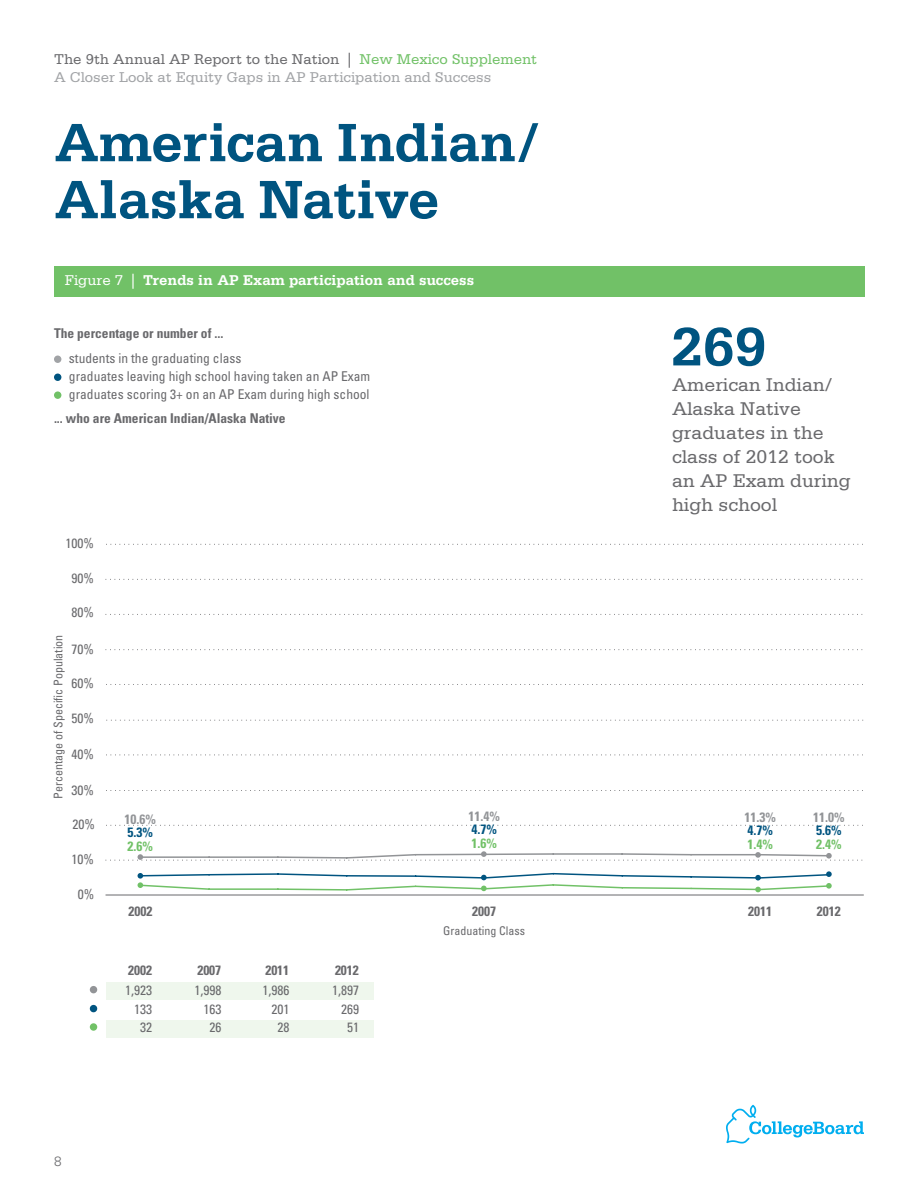
<style>
.page{position:relative;width:918px;height:1188px;background:#fff}
.page>*{position:absolute;margin:0;border:0;box-sizing:border-box;transform-origin:0 0}
.t1{font:700 57px "Serifa Std";color:#005480}
.t2{font:19.5px/24px "Serifa Std";color:#69696c}
.t3{font:15px/18px "Serifa Std";color:#a1a3a6}
.t4{font:700 15px "Serifa Std";color:#fff}
.t5{font:condensed 13.5px/18.5px "Univers LT Std";color:#69696c;text-align:right}
.t6{font:700 condensed 13.5px "Univers LT Std";color:#69696c}
.t7{font:700 condensed 13.5px/13.5px "Univers LT Std";color:#929497}
.t8{font:300 13.5px "Univers LT Std";color:#69696c}
.t9{font:condensed 12px "Univers LT Std";color:#69696c}
.s1{color:#69696c}
.s2{color:#71c167}
.s3{font-weight:400}
.s4{color:#005480}
</style>
<div class="page">
<hr style="left:106px;top:895px;width:758px;height:1px;background:#69696c">
<svg style="left:106px;top:825px;width:757px;height:1px"></svg>
<svg style="left:106px;top:790px;width:757px;height:1px"></svg>
<svg style="left:106px;top:755px;width:757px;height:1px"></svg>
<svg style="left:106px;top:720px;width:758px;height:1px"></svg>
<svg style="left:106px;top:684px;width:757px;height:1px"></svg>
<svg style="left:106px;top:649px;width:757px;height:1px"></svg>
<svg style="left:106px;top:614px;width:757px;height:1px"></svg>
<div style="left:106px;top:1020px;width:267px;height:17px;background:#eff7ed"></div>
<div style="left:90px;top:1023px;width:7px;height:8px;background:#71c167;border-radius:50%"></div>
<svg style="left:106px;top:579px;width:757px;height:1px"></svg>
<svg style="left:106px;top:544px;width:757px;height:1px"></svg>
<div style="left:106px;top:982px;width:267px;height:18px;background:#eff7ed"></div>
<div style="left:90px;top:986px;width:7px;height:7px;background:#929497;border-radius:50%"></div>
<div style="left:90px;top:1005px;width:7px;height:7px;background:#005480;border-radius:50%"></div>
<svg style="left:138px;top:871px;width:694px;height:21px"></svg>
<svg style="left:106px;top:851px;width:757px;height:10px"></svg>
<div style="left:54px;top:356px;width:7px;height:7px;background:#a1a3a6;border-radius:50%"></div>
<div style="left:54px;top:374px;width:7px;height:7px;background:#005480;border-radius:50%"></div>
<div style="left:54px;top:391px;width:7px;height:8px;background:#71c167;border-radius:50%"></div>
<div style="left:54px;top:266px;width:810px;height:30px;background:#71c167"></div>
<svg style="left:726px;top:1105px;width:138px;height:39px"></svg>
<p class="t3" style="left:54px;top:50px;width:485px"><span class="s1">The 9th Annual AP Report to the Nation |</span> <span class="s2">New Mexico Supplement<br></span>A Closer Look at Equity Gaps in AP Participation and Success</p>
<p class="t1" style="left:55px;top:109px;width:486px">American Indian/</p>
<p class="t1" style="left:55px;top:166px;width:386px">Alaska Native</p>
<p class="t4" style="left:65px;top:272px;width:411px"><span class="s3">Figure 7 |</span> Trends in AP Exam participation and success</p>
<p class="t6" style="left:54px;top:325px;width:171px">The percentage or number of ...</p>
<p class="t5" style="left:69px;top:349px;width:303px;line-height:18px;text-align:left">students in the graduating class<br>graduates leaving high school having taken an AP Exam graduates scoring 3+ on an AP Exam during high school</p>
<p class="t6" style="left:54px;top:410px;width:233px">... who are American Indian/Alaska Native</p>
<p class="t5" style="left:65px;top:534px;width:30px">100%</p>
<p class="t5" style="left:71px;top:569px;width:24px">90%</p>
<p class="t5" style="left:71px;top:602px;width:24px">80%</p>
<p class="t9" style="left:51px;top:799px;width:166px;rotate:-90deg">Percentage of Specific Population</p>
<p class="t5" style="left:71px;top:640px;width:24px">70%</p>
<p class="t5" style="left:71px;top:674px;width:24px">60%</p>
<p class="t5" style="left:72px;top:709px;width:24px">50%</p>
<p class="t5" style="left:72px;top:745px;width:24px">40%</p>
<p class="t5" style="left:72px;top:781px;width:24px">30%</p>
<p class="t5" style="left:72px;top:815px;width:24px">20%</p>
<p class="t5" style="left:72px;top:850px;width:24px">10%</p>
<p class="t5" style="left:78px;top:884px;width:18px">0%</p>
<p class="t7" style="left:124px;top:812px;width:33px">10.6%<br><span class="s4">5.3%<br></span><span class="s2">2.6%</span></p>
<p class="t7" style="left:469px;top:809px;width:33px">11.4%<br><span class="s4">4.7%<br></span><span class="s2">1.6%</span></p>
<p class="t1" style="left:671px;top:313px;width:97px">269</p>
<p class="t2" style="left:672px;top:373px;width:180px">American Indian/<br>Alaska Native graduates in the class of 2012 took an AP Exam during high school</p>
<p class="t7" style="left:744px;top:810px;width:33px">11.3%<br><span class="s4">4.7%<br></span><span class="s2">1.4%</span></p>
<p class="t7" style="left:813px;top:810px;width:33px">11.0%<br><span class="s4">5.6%<br></span><span class="s2">2.4%</span></p>
<p class="t6" style="left:129px;top:902px;width:25px">2002</p>
<p class="t6" style="left:472px;top:902px;width:25px">2007</p>
<p class="t6" style="left:748px;top:902px;width:25px">2011</p>
<p class="t6" style="left:817px;top:902px;width:25px">2012</p>
<p class="t8" style="left:54px;top:1153px;width:9px">8</p>
<p class="t6" style="left:128px;top:962px;width:25px">2002</p>
<p class="t6" style="left:197px;top:962px;width:25px">2007</p>
<p class="t6" style="left:265px;top:962px;width:25px">2011</p>
<p class="t6" style="left:335px;top:962px;width:25px">2012</p>
<p class="t5" style="left:125px;top:981px;width:28px">1,923<br>133<br>32</p>
<p class="t5" style="left:194px;top:981px;width:28px">1,998<br>163<br>26</p>
<p class="t5" style="left:262px;top:981px;width:28px">1,986<br>201<br>28</p>
<p class="t5" style="left:332px;top:981px;width:28px">1,897<br>269<br>51</p>
<p class="t9" style="left:443px;top:923px;width:83px">Graduating Class</p>
</div>
